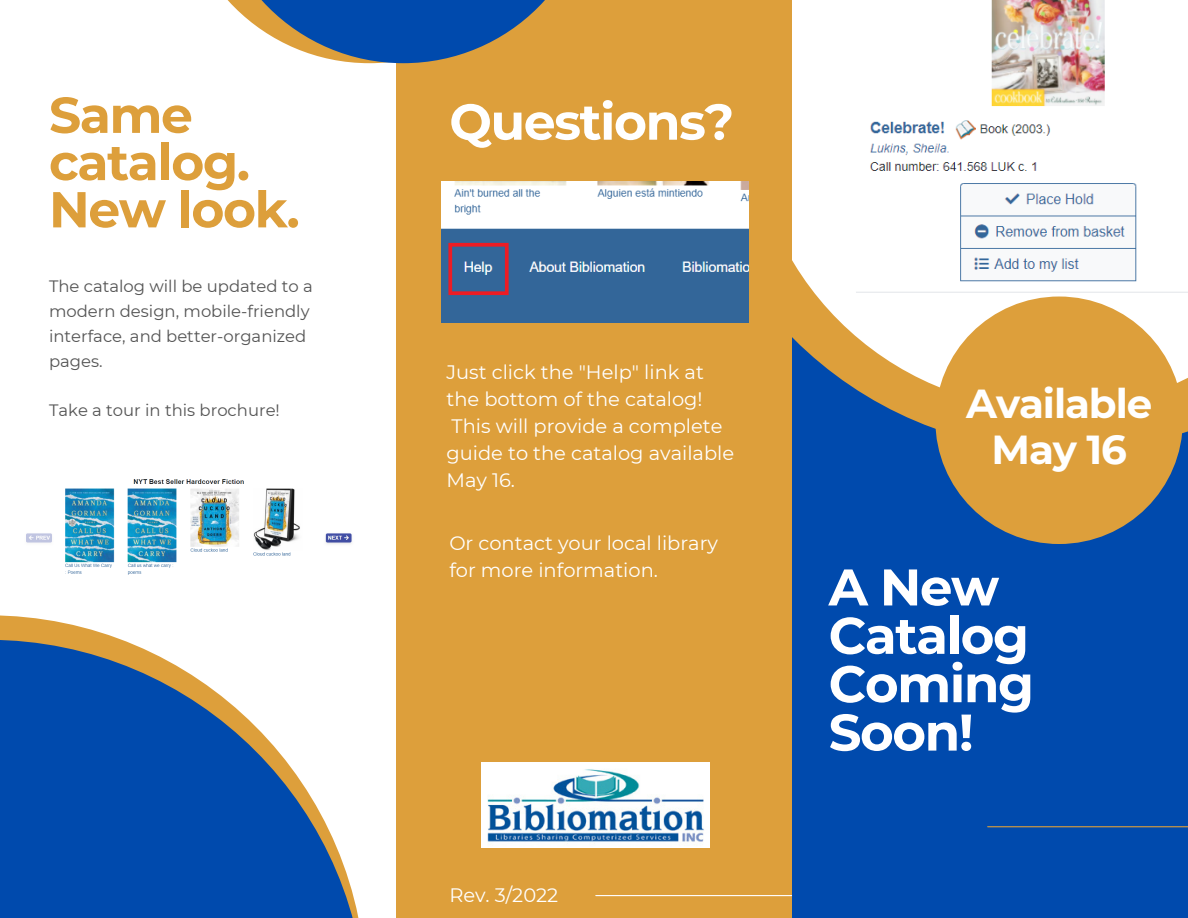
<style>
.page{position:relative;width:1188px;height:918px;background:#fff}
.page>*{position:absolute;margin:0;border:0;box-sizing:border-box;transform-origin:0 0}
.t1{font:700 51.45px/48.3px "Montserrat";letter-spacing:-.025em;color:#fff}
.t2{font:700 50.4px "Montserrat";letter-spacing:-.025em;color:#dd9f3b}
.t3{font:700 50.4px "Montserrat";letter-spacing:-.025em;color:#fff}
.t4{font:700 40.35px "Montserrat";letter-spacing:-.025em;color:#fff}
.t5{font:19.5px/27px "Montserrat";color:#fff}
.t6{font:16.5px/24.8px "Montserrat";color:#545454}
</style>
<div class="page">
<svg style="left:0;top:615px;width:122px;height:25px;fill:#dd9f3b"></svg>
<div style="left:792px;top:218px;width:396px;height:700px;background:#004aad"></div>
<img style="left:792px;top:0;width:396px;height:409px">
<div style="left:935px;top:297px;width:248px;height:247px;background:#dd9f3b;border-radius:50%"></div>
<div style="left:396px;top:0;width:396px;height:918px;background:#dd9f3b"></div>
<svg style="left:0;top:640px;width:359px;height:278px;fill:#004aad"></svg>
<hr style="left:988px;top:826px;width:200px;height:1px;background:#dd9f3b">
<hr style="left:596px;top:895px;width:196px;height:1px;background:#fff">
<svg style="left:227px;top:0;width:318px;height:63px"></svg>
<img style="left:442px;top:182px;width:307px;height:140px">
<img style="left:481px;top:763px;width:229px;height:84px">
<img style="left:26px;top:479px;width:326px;height:96px">
<p class="t2" style="left:49px;top:84px;width:145px">Same</p>
<p class="t3" style="left:449px;top:91px;width:286px">Questions?</p>
<p class="t2" style="left:49px;top:131px;width:203px">catalog.</p>
<p class="t2" style="left:49px;top:179px;width:252px">New look.</p>
<p class="t6" style="left:49px;top:274px;width:265px">The catalog will be updated to a modern design, mobile-friendly interface, and better-organized pages.</p>
<p class="t6" style="left:49px;top:398px;width:232px">Take a tour in this brochure!</p>
<p class="t5" style="left:447px;top:359px;width:289px">Just click the "Help" link at the bottom of the catalog!<br>This will provide a complete guide to the catalog available<br>May 16.</p>
<p class="t5" style="left:449px;top:529px;width:270px">Or contact your local library for more information.</p>
<p class="t5" style="left:449px;top:881px;width:110px">Rev. 3/2022</p>
<p class="t4" style="left:966px;top:378px;width:188px">Available</p>
<p class="t4" style="left:992px;top:425px;width:137px">May 16</p>
<p class="t1" style="left:829px;top:563px;width:207px">A New<br>Catalog<br>Coming<br>Soon!</p>
</div>
